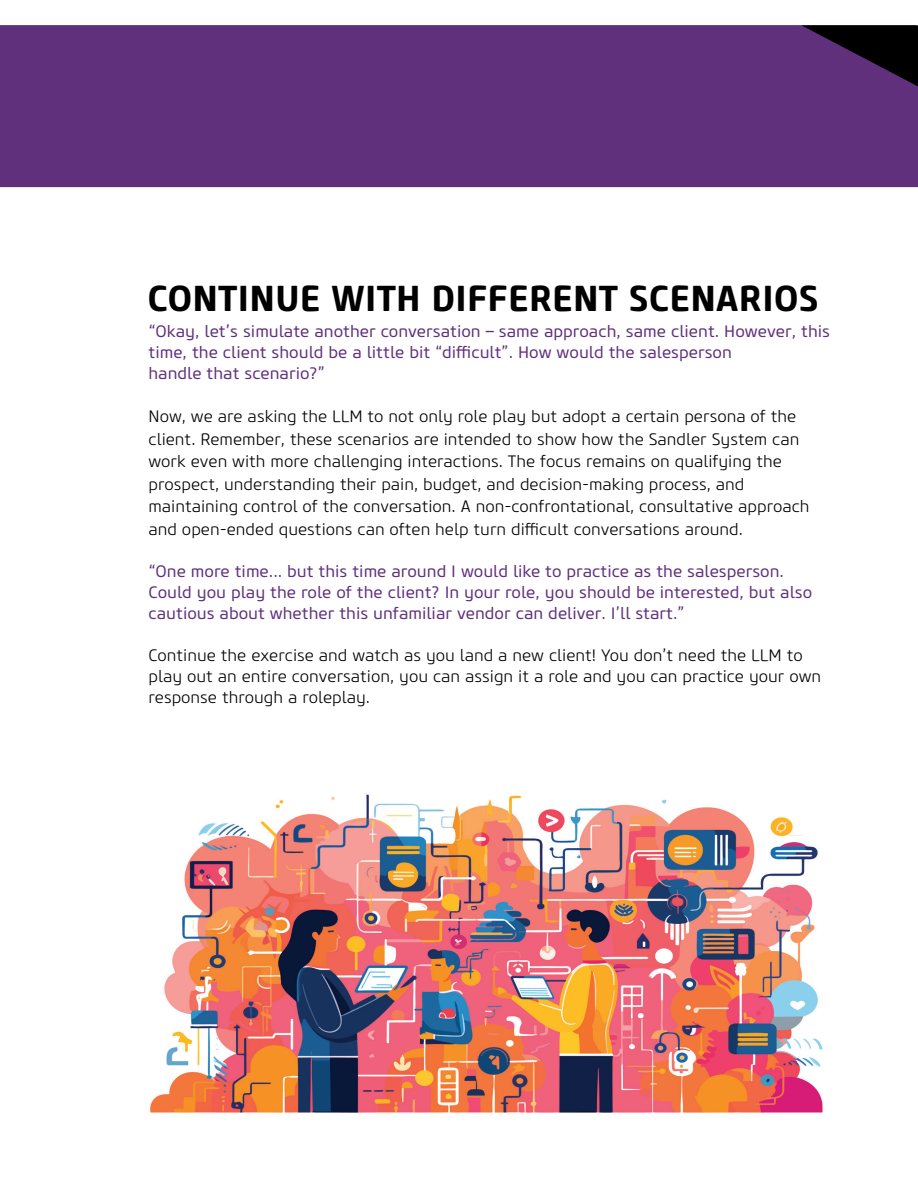
<style>
.page{position:relative;width:918px;height:1188px;background:#fff}
.page>*{position:absolute;margin:0;border:0;box-sizing:border-box;transform-origin:0 0}
.t1{font:700 36px "Core Sans M65";color:#000}
.t2{font:300 16.5px/22.5px "Core Sans M35";color:#000}
.t3{font:16.5px/21px "Core Sans M45";color:#60307c}
</style>
<div class="page">
<div style="left:0;top:25px;width:918px;height:162px;background:#60307c"></div>
<svg style="left:801px;top:25px;width:117px;height:61px;background:#30183e"></svg>
<img style="left:150px;top:794px;width:673px;height:319px">
<p class="t1" style="left:148px;top:275px;width:673px">CONTINUE WITH DIFFERENT SCENARIOS</p>
<p class="t3" style="left:148px;top:321px;width:683px">“Okay, let’s simulate another conversation – same approach, same client. However, this time, the client should be a little bit “difficult”. How would the salesperson<br>handle that scenario?”</p>
<p class="t2" style="left:148px;top:406px;width:663px">Now, we are asking the LLM to not only role play but adopt a certain persona of the client. Remember, these scenarios are intended to show how the Sandler System can work even with more challenging interactions. The focus remains on qualifying the prospect, understanding their pain, budget, and decision-making process, and maintaining control of the conversation. A non-confrontational, consultative approach and open-ended questions can often help turn difficult conversations around.</p>
<p class="t3" style="left:148px;top:561px;width:665px">“One more time... but this time around I would like to practice as the salesperson.<br>Could you play the role of the client? In your role, you should be interested, but also cautious about whether this unfamiliar vendor can deliver. I’ll start.”</p>
<p class="t2" style="left:148px;top:645px;width:674px;line-height:21px">Continue the exercise and watch as you land a new client! You don’t need the LLM to play out an entire conversation, you can assign it a role and you can practice your own response through a roleplay.</p>
</div>
